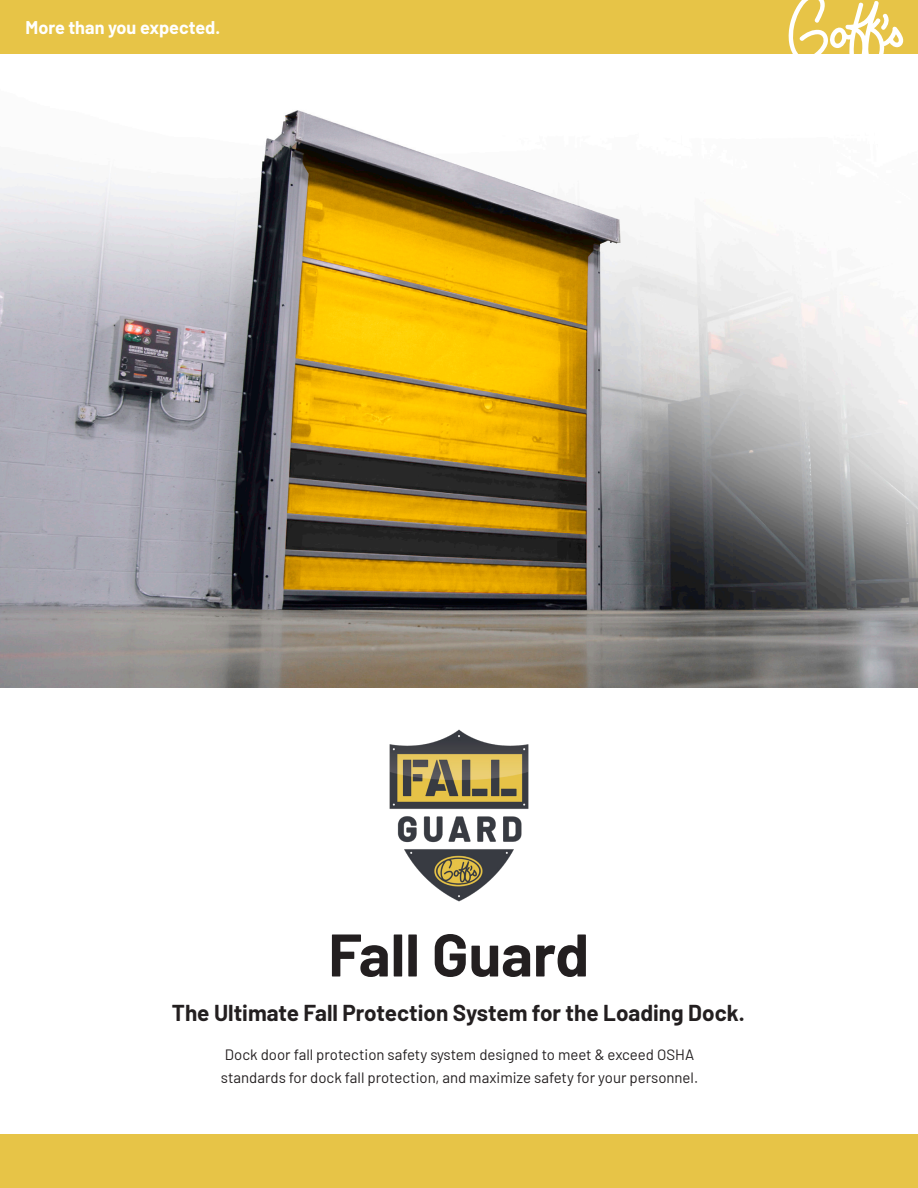
<style>
.page{position:relative;width:918px;height:1188px;background:#fff}
.page>*{position:absolute;margin:0;border:0;box-sizing:border-box;transform-origin:0 0}
.t1{font:700 60px "Barlow";color:#231f20}
.t2{font:700 22.5px "Barlow";color:#231f20}
.t3{font:700 18px "Barlow";color:#fff}
.t4{font:15px/22.5px "Barlow";color:#231f20}
</style>
<div class="page">
<img style="left:0;top:110px;width:918px;height:577px">
<div style="left:0;top:0;width:918px;height:54px;background:#e7c447"></div>
<div style="left:0;top:1134px;width:918px;height:54px;background:#e7c447"></div>
<svg style="left:788px;top:0;width:116px;height:54px"></svg>
<img style="left:389px;top:729px;width:140px;height:173px">
<p class="t3" style="left:26px;top:14px;width:196px">More than you expected.</p>
<p class="t1" style="left:328px;top:910px;width:262px">Fall Guard</p>
<p class="t2" style="left:172px;top:997px;width:574px">The Ultimate Fall Protection System for the Loading Dock.</p>
<p class="t4" style="left:221px;top:1043px;width:479px">Dock door fall protection safety system designed to meet &amp; exceed OSHA standards for dock fall protection, and maximize safety for your personnel.</p>
</div>
